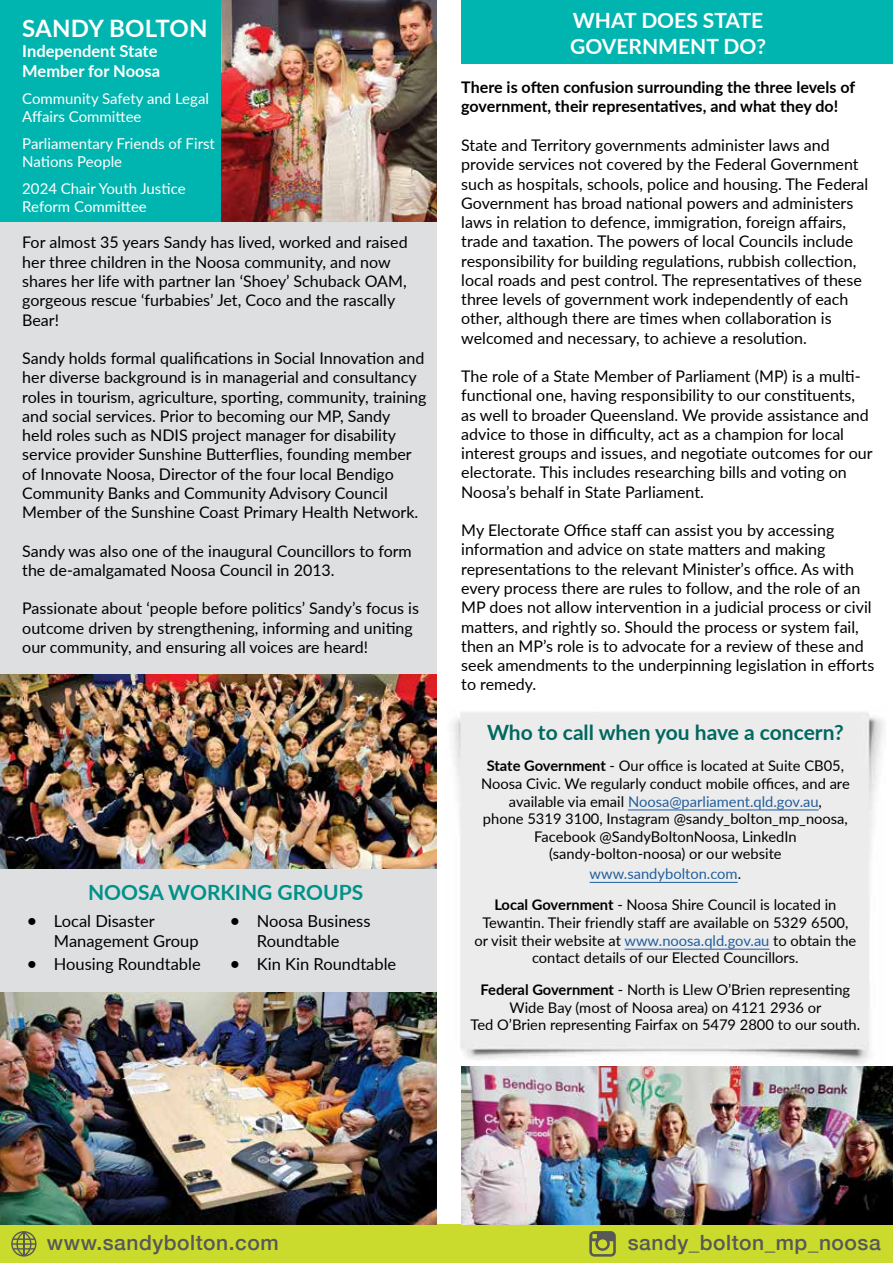
<style>
.page{position:relative;width:893px;height:1263px;background:#fff}
.page>*{position:absolute;margin:0;border:0;box-sizing:border-box;transform-origin:0 0}
.t1{font:700 24px "Lato";letter-spacing:.01em;color:#fff}
.t2{font:500 21px "Helvetica Neue";letter-spacing:.025em;color:#575857}
.t3{font:700 21px "Lato";color:#00685f}
.t4{font:700 21px/25.2px "Lato";color:#fff}
.t5{font:700 21px "Lato";color:#009189}
.t6{font:16.5px/19.8px "Lato";color:#000}
.t7{font:700 16.5px/19.8px "Lato";color:#fff}
.t8{font:16.05px/19.2px "Lato";color:#000}
.t9{font:700 16.05px/19.2px "Lato";color:#000}
.t10{font:15px/18px "Lato";color:#fff}
.t11{font:14.7px/17.7px "Lato";color:#000;text-align:center}
.s1{font-family:"Helvetica Neue"}
.s2{font-weight:700}
.s3{color:#215e9e}
</style>
<div class="page">
<div style="left:0;top:222px;width:437px;height:991px;background:#dddfe1"></div>
<div style="left:461px;top:0;width:432px;height:63px;background:#00b5af"></div>
<img style="left:453px;top:712px;width:432px;height:355px">
<hr style="left:628px;top:810px;width:191px;height:1px;background:#215e9e">
<hr style="left:590px;top:882px;width:148px;height:1px;background:#215e9e">
<hr style="left:625px;top:949px;width:144px;height:1px;background:#215e9e">
<div style="left:0;top:0;width:226px;height:222px;background:#00b5af"></div>
<img style="left:221px;top:0;width:216px;height:222px">
<div style="left:0;top:1225px;width:893px;height:38px;background:#cadb2e"></div>
<svg style="left:11px;top:1231px;width:25px;height:25px"></svg>
<svg style="left:589px;top:1231px;width:27px;height:25px"></svg>
<img style="left:461px;top:1067px;width:432px;height:158px">
<img style="left:0;top:675px;width:437px;height:193px">
<img style="left:0;top:993px;width:437px;height:232px">
<h1 class="t1" style="left:22px;top:11px;width:187px">SANDY BOLTON</h1>
<p class="t7" style="left:22px;top:40px;width:139px">Independent State<br>Member for Noosa</p>
<p class="t10" style="left:22px;top:89px;width:188px">Community Safety and Legal<br>Affairs Committee</p>
<p class="t10" style="left:22px;top:134px;width:194px">Parliamentary Friends of First<br>Nations People</p>
<p class="t10" style="left:22px;top:179px;width:165px">2024 Chair Youth Justice<br>Reform Committee</p>
<p class="t8" style="left:22px;top:232px;width:387px">For almost 35 years Sandy has lived, worked and raised her three children in the Noosa community, and now shares her life with partner Ian ‘Shoey’ Schuback OAM, gorgeous rescue ‘furbabies’ Jet, Coco and the rascally Bear!</p>
<p class="t8" style="left:22px;top:348px;width:406px">Sandy holds formal qualifications in Social Innovation and her diverse background is in managerial and consultancy roles in tourism, agriculture, sporting, community, training and social services. Prior to becoming our MP, Sandy<br>held roles such as NDIS project manager for disability service provider Sunshine Butterflies, founding member of Innovate Noosa, Director of the four local Bendigo Community Banks and Community Advisory Council Member of the Sunshine Coast Primary Health Network.</p>
<p class="t8" style="left:22px;top:540px;width:391px">Sandy was also one of the inaugural Councillors to form the de-amalgamated Noosa Council in 2013.</p>
<p class="t8" style="left:22px;top:598px;width:398px">Passionate about ‘people before politics’ Sandy’s focus is outcome driven by strengthening, informing and uniting our community, and ensuring all voices are heard!</p>
<h2 class="t5" style="left:88px;top:877px;width:277px">NOOSA WORKING GROUPS</h2>
<p class="t6" style="left:54px;top:910px;width:146px;text-indent:-27px"><span class="s1">●</span> Local Disaster<br>Management Group</p>
<p class="t6" style="left:27px;top:953px;width:175px"><span class="s1">●</span> Housing Roundtable</p>
<p class="t6" style="left:230px;top:910px;width:142px;text-align:center"><span class="s1">●</span> Noosa Business<br>Roundtable</p>
<p class="t6" style="left:230px;top:953px;width:168px"><span class="s1">●</span> Kin Kin Roundtable</p>
<h2 class="t4" style="left:570px;top:7px;width:197px">WHAT DOES STATE<br>GOVERNMENT DO?</h2>
<p class="t9" style="left:461px;top:77px;width:395px">There is often confusion surrounding the three levels of government, their representatives, and what they do!</p>
<p class="t8" style="left:461px;top:135px;width:409px">State and Territory governments administer laws and provide services not covered by the Federal Government such as hospitals, schools, police and housing. The Federal Government has broad national powers and administers laws in relation to defence, immigration, foreign affairs, trade and taxation. The powers of local Councils include responsibility for building regulations, rubbish collection, local roads and pest control. The representatives of these three levels of government work independently of each other, although there are times when collaboration is welcomed and necessary, to achieve a resolution.</p>
<p class="t8" style="left:461px;top:366px;width:413px">The role of a State Member of Parliament (MP) is a multi&shy;functional one, having responsibility to our constituents, as well to broader Queensland. We provide assistance and advice to those in difficulty, act as a champion for local interest groups and issues, and negotiate outcomes for our electorate. This includes researching bills and voting on Noosa’s behalf in State Parliament.</p>
<p class="t8" style="left:461px;top:520px;width:414px">My Electorate Office staff can assist you by accessing information and advice on state matters and making representations to the relevant Minister’s office. As with every process there are rules to follow, and the role of an MP does not allow intervention in a judicial process or civil matters, and rightly so. Should the process or system fail, then an MP’s role is to advocate for a review of these and seek amendments to the underpinning legislation in efforts to remedy.</p>
<h2 class="t3" style="left:487px;top:717px;width:358px">Who to call when you have a concern?</h2>
<p class="t11" style="left:481px;top:756px;width:370px"><span class="s2">State Government</span> - Our office is located at Suite CB05, Noosa Civic. We regularly conduct mobile offices, and are available via email <span class="s3">Noosa@parliament.qld.gov.au</span>,<br>phone 5319 3100, Instagram @sandy_bolton_mp_noosa, Facebook @SandyBoltonNoosa, LinkedIn (sandy-bolton-noosa) or our website</p>
<p class="t11" style="left:494px;top:857px;width:344px;line-height:31.5px"><span class="s3">www.sandybolton.com</span>.<br><span class="s2">Local Government</span> - Noosa Shire Council is located in</p>
<p class="t11" style="left:474px;top:913px;width:383px">Tewantin. Their friendly staff are available on 5329 6500, or visit their website at <span class="s3">www.noosa.qld.gov.au</span> to obtain the contact details of our Elected Councillors.</p>
<p class="t11" style="left:470px;top:980px;width:391px"><span class="s2">Federal Government</span> - North is Llew O’Brien representing<br>Wide Bay (most of Noosa area) on 4121 2936 or<br>Ted O’Brien representing Fairfax on 5479 2800 to our south.</p>
<h2 class="t2" style="left:47px;top:1226px;width:233px">www.sandybolton.com</h2>
<h2 class="t2" style="left:628px;top:1226px;width:254px">sandy_bolton_mp_noosa</h2>
</div>
